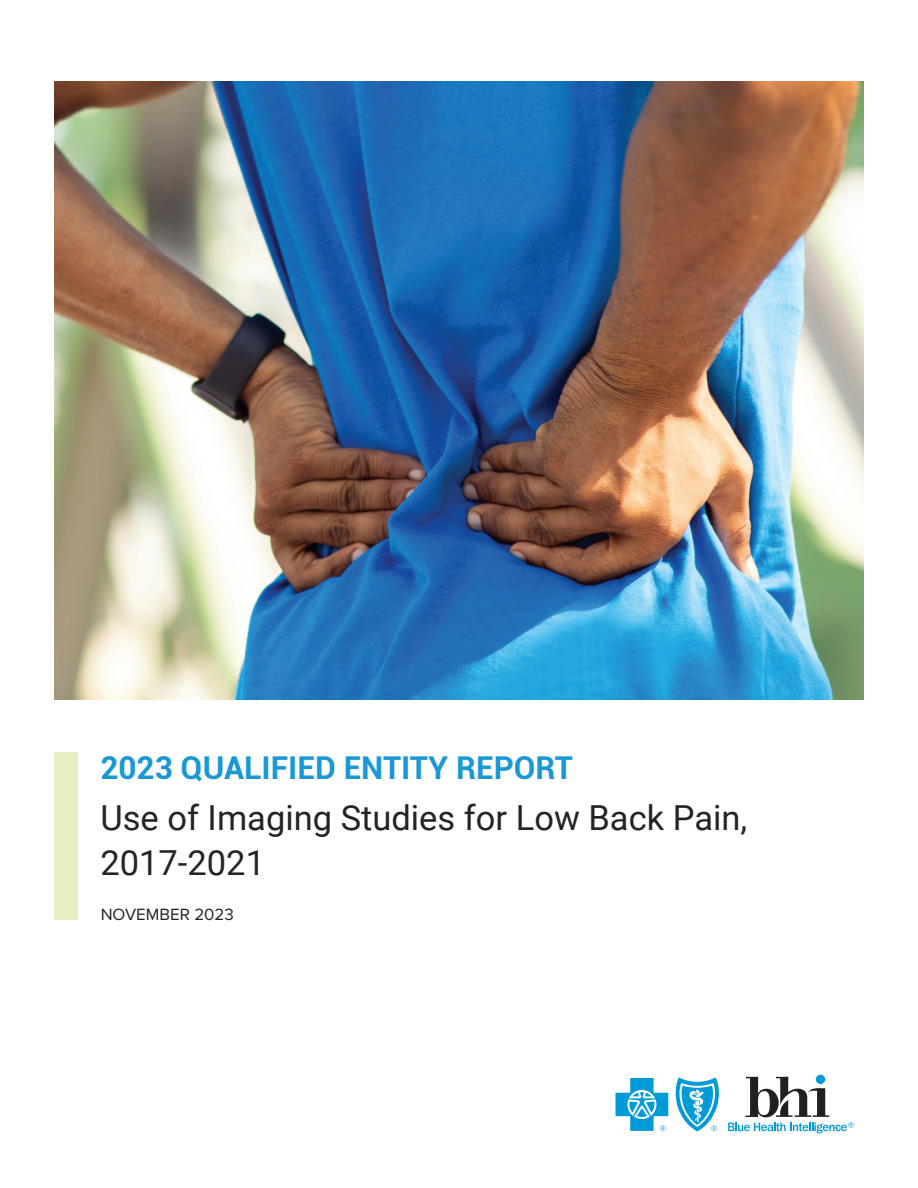
<style>
.page{position:relative;width:918px;height:1188px;background:#fff}
.page>*{position:absolute;margin:0;border:0;box-sizing:border-box;transform-origin:0 0}
.t1{font:34.5px/45px "Roboto";color:#242424}
.t2{font:700 31.5px "Roboto";color:#1a98d5}
.t3{font:16.8px "Proxima Nova";color:#242424}
</style>
<div class="page">
<div style="left:54px;top:752px;width:24px;height:168px;background:#e6efbf"></div>
<div style="left:816px;top:1075px;width:9px;height:9px;background:#009ad9;border-radius:50%"></div>
<svg style="left:616px;top:1078px;width:52px;height:53px"></svg>
<svg style="left:675px;top:1077px;width:44px;height:54px"></svg>
<svg style="left:728px;top:1077px;width:126px;height:56px"></svg>
<img style="left:54px;top:81px;width:810px;height:619px">
<p class="t2" style="left:100px;top:746px;width:474px">2023 QUALIFIED ENTITY REPORT</p>
<p class="t1" style="left:100px;top:794px;width:648px">Use of Imaging Studies for Low Back Pain,<br>2017-2021</p>
<p class="t3" style="left:101px;top:902px;width:135px">NOVEMBER 2023</p>
</div>
